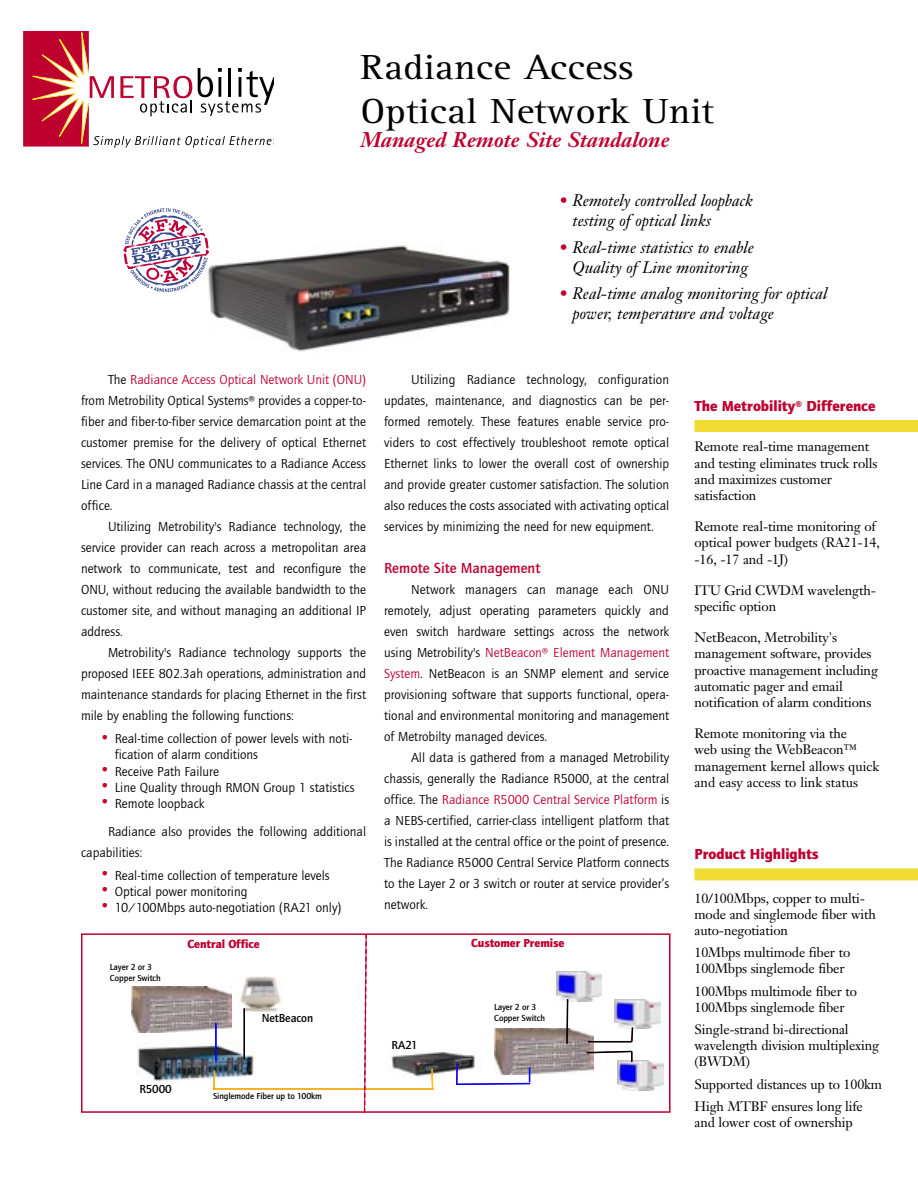
<style>
.page{position:relative;width:918px;height:1188px;background:#fff}
.page>*{position:absolute;margin:0;border:0;box-sizing:border-box;transform-origin:0 0}
.t1{font:36px "Rotis Serif";color:#000;scale:1.1 1}
.heading_2{font:italic 700 21px "Janson Text";color:#be002f}
.Bulleted_Text__at_Top{font:italic 16.5px/19.8px "Janson Text";color:#000}
.Sidebar_Head{font:900 15px "Quay Sans ITC";color:#be002f}
.Text{font:15px "Quay Sans Md ITC";color:#be002f}
.Text-2{font:13.5px/21px "Quay Sans ITC";color:#000;text-align:justify}
.Sidebar_Text{font:13.5px/16.2px "Janson Text";letter-spacing:-.01em;color:#000}
.Sidebar_Text-2{font:900 12px "Quay Sans ITC";letter-spacing:-.01em;color:#be002f}
.Sidebar_Text-3{font:12px "Quay Sans Md ITC";letter-spacing:-.01em;color:#000}
.Sidebar_Text-4{font:9px/10.8px "Quay Sans Md ITC";letter-spacing:-.01em;color:#000}
.s1{color:#be002f}
.s2{font-family:"Janson Text";font-style:italic;color:#be002f}
</style>
<div class="page">
<svg style="left:23px;top:30px;width:251px;height:118px"></svg>
<div style="left:694px;top:420px;width:224px;height:12px;background:#efdb32"></div>
<div style="left:694px;top:868px;width:224px;height:12px;background:#efdb32"></div>
<img style="left:209px;top:245px;width:301px;height:107px">
<svg style="left:123px;top:208px;width:86px;height:84px"></svg>
<img style="left:132px;top:987px;width:99px;height:46px">
<img style="left:137px;top:1040px;width:118px;height:41px">
<img style="left:391px;top:1052px;width:84px;height:25px">
<img style="left:494px;top:1028px;width:100px;height:47px">
<img style="left:557px;top:972px;width:45px;height:29px">
<img style="left:240px;top:976px;width:41px;height:37px">
<img style="left:615px;top:999px;width:45px;height:30px">
<img style="left:618px;top:1061px;width:45px;height:29px">
<hr style="left:244px;top:1008px;width:1px;height:51px;background:#000">
<hr style="left:215px;top:1023px;width:2px;height:38px;background:#00f">
<svg style="left:212px;top:1069px;width:4px;height:19px"></svg>
<hr style="left:213px;top:1088px;width:220px;height:2px;background:#ffc300">
<svg style="left:430px;top:1068px;width:4px;height:22px"></svg>
<hr style="left:456px;top:1064px;width:2px;height:21px;background:#00f">
<svg style="left:456px;top:1067px;width:76px;height:19px"></svg>
<svg style="left:565px;top:998px;width:4px;height:47px"></svg>
<hr style="left:588px;top:1041px;width:44px;height:1px;background:#000">
<svg style="left:630px;top:1026px;width:4px;height:17px"></svg>
<svg style="left:585px;top:1050px;width:48px;height:12px"></svg>
<div style="left:81px;top:933px;width:590px;height:180px;border:2px solid #be002f"></div>
<svg style="left:363px;top:933px;width:5px;height:180px"></svg>
<p class="t1" style="left:361px;top:47px;width:250px">Radiance Access</p>
<p class="t1" style="left:361px;top:90px;width:323px">Optical Network Unit</p>
<p class="heading_2" style="left:361px;top:126px;width:311px">Managed Remote Site Standalone</p>
<p class="Bulleted_Text__at_Top" style="left:573px;top:191px;width:182px;text-indent:-13px"><span class="s1">•</span> Remotely controlled loopback testing of optical links</p>
<p class="Bulleted_Text__at_Top" style="left:559px;top:237px;width:196px;text-align:center"><span class="s1">•</span> Real-time statistics to enable<br>Quality of Line monitoring</p>
<p class="Bulleted_Text__at_Top" style="left:573px;top:284px;width:256px;text-indent:-13px"><span class="s1">•</span> Real-time analog monitoring for optical power, temperature and voltage</p>
<p class="Text-2" style="left:81px;top:370px;width:287px;text-indent:27px">The <span class="s1">Radiance Access Optical Network Unit (ONU) </span>from Metrobility Optical Systems® provides a copper-to&shy;fiber and fiber-to-fiber service demarcation point at the customer premise for the delivery of optical Ethernet services. The ONU communicates to a Radiance Access Line Card in a managed Radiance chassis at the central office.</p>
<p class="Text-2" style="left:81px;top:517px;width:287px;text-indent:27px">Utilizing Metrobility's Radiance technology, the service provider can reach across a metropolitan area network to communicate, test and reconfigure the ONU, without reducing the available bandwidth to the customer site, and without managing an additional IP address.</p>
<p class="Text-2" style="left:81px;top:643px;width:287px;text-indent:27px">Metrobility's Radiance technology supports the proposed IEEE 802.3ah operations, administration and maintenance standards for placing Ethernet in the first mile by enabling the following functions:</p>
<p class="Text-2" style="left:115px;top:731px;width:239px;line-height:16.2px;text-indent:-14px"><span class="s2">•</span> Real-time collection of power levels with noti&shy;fication of alarm conditions</p>
<p class="Text-2" style="left:101px;top:761px;width:119px"><span class="s2">•</span> Receive Path Failure</p>
<p class="Text-2" style="left:101px;top:777px;width:255px"><span class="s2">•</span> Line Quality through RMON Group 1 statistics</p>
<p class="Text-2" style="left:101px;top:793px;width:105px"><span class="s2">•</span> Remote loopback</p>
<p class="Text-2" style="left:81px;top:821px;width:287px;text-indent:27px">Radiance also provides the following additional capabilities:</p>
<p class="Text-2" style="left:101px;top:865px;width:230px"><span class="s2">•</span> Real-time collection of temperature levels</p>
<p class="Text-2" style="left:101px;top:881px;width:148px"><span class="s2">•</span> Optical power monitoring</p>
<p class="Text-2" style="left:101px;top:897px;width:242px"><span class="s2">•</span> 10/100Mbps auto-negotiation (RA21 only)</p>
<p class="Text-2" style="left:384px;top:370px;width:287px;text-indent:27px">Utilizing Radiance technology, configuration updates, maintenance, and diagnostics can be per&shy;formed remotely. These features enable service pro&shy;viders to cost effectively troubleshoot remote optical Ethernet links to lower the overall cost of ownership and provide greater customer satisfaction. The solution also reduces the costs associated with activating optical services by minimizing the need for new equipment.</p>
<p class="Text" style="left:384px;top:560px;width:158px">Remote Site Management</p>
<p class="Text-2" style="left:384px;top:580px;width:287px;text-indent:27px">Network managers can manage each ONU remotely, adjust operating parameters quickly and even switch hardware settings across the network using Metrobility's <span class="s1">NetBeacon® Element Management System</span>. NetBeacon is an SNMP element and service provisioning software that supports functional, opera&shy;tional and environmental monitoring and management of Metrobilty managed devices.</p>
<p class="Text-2" style="left:384px;top:748px;width:287px;text-indent:27px">All data is gathered from a managed Metrobility chassis, generally the Radiance R5000, at the central office. The <span class="s1">Radiance R5000 Central Service Platform</span> is a NEBS-certified, carrier-class intelligent platform that is installed at the central office or the point of presence.<br>The Radiance R5000 Central Service Platform connects to the Layer 2 or 3 switch or router at service provider’s network.</p>
<p class="Sidebar_Text-4" style="left:110px;top:962px;width:52px">Layer 2 or 3<br>Copper Switch</p>
<p class="Sidebar_Text-3" style="left:139px;top:1082px;width:34px">R5000</p>
<p class="Sidebar_Text-2" style="left:187px;top:937px;width:74px">Central Office</p>
<p class="Sidebar_Text-2" style="left:471px;top:936px;width:95px">Customer Premise</p>
<p class="Sidebar_Text-3" style="left:262px;top:1012px;width:53px">NetBeacon</p>
<p class="Sidebar_Text-4" style="left:213px;top:1091px;width:110px">Singlemode Fiber up to 100km</p>
<p class="Sidebar_Text-3" style="left:391px;top:1038px;width:28px">RA21</p>
<p class="Sidebar_Text-4" style="left:494px;top:1001px;width:52px">Layer 2 or 3<br>Copper Switch</p>
<p class="Sidebar_Head" style="left:694px;top:397px;width:183px">The Metrobility® Difference</p>
<p class="Sidebar_Text" style="left:694px;top:439px;width:184px">Remote real-time management and testing eliminates truck rolls and maximizes customer satisfaction</p>
<p class="Sidebar_Text" style="left:694px;top:518px;width:187px">Remote real-time monitoring of optical power budgets (RA21-14, -16, -17 and -1J)</p>
<p class="Sidebar_Text" style="left:694px;top:582px;width:183px">ITU Grid CWDM wavelength&shy;specific option</p>
<p class="Sidebar_Text" style="left:694px;top:629px;width:185px">NetBeacon, Metrobility's management software, provides proactive management including automatic pager and email notification of alarm conditions</p>
<p class="Sidebar_Text" style="left:694px;top:725px;width:186px">Remote monitoring via the<br>web using the WebBeacon™ management kernel allows quick and easy access to link status</p>
<p class="Sidebar_Head" style="left:694px;top:846px;width:126px">Product Highlights</p>
<p class="Sidebar_Text" style="left:694px;top:890px;width:183px">10/100Mbps, copper to multi&shy;mode and singlemode fiber with auto-negotiation</p>
<p class="Sidebar_Text" style="left:694px;top:944px;width:157px">10Mbps multimode fiber to<br>100Mbps singlemode fiber</p>
<p class="Sidebar_Text" style="left:694px;top:983px;width:164px">100Mbps multimode fiber to<br>100Mbps singlemode fiber</p>
<p class="Sidebar_Text" style="left:694px;top:1021px;width:186px">Single-strand bi-directional wavelength division multiplexing (BWDM)</p>
<p class="Sidebar_Text" style="left:694px;top:1076px;width:189px">Supported distances up to 100km</p>
<p class="Sidebar_Text" style="left:694px;top:1098px;width:170px">High MTBF ensures long life and lower cost of ownership</p>
</div>
